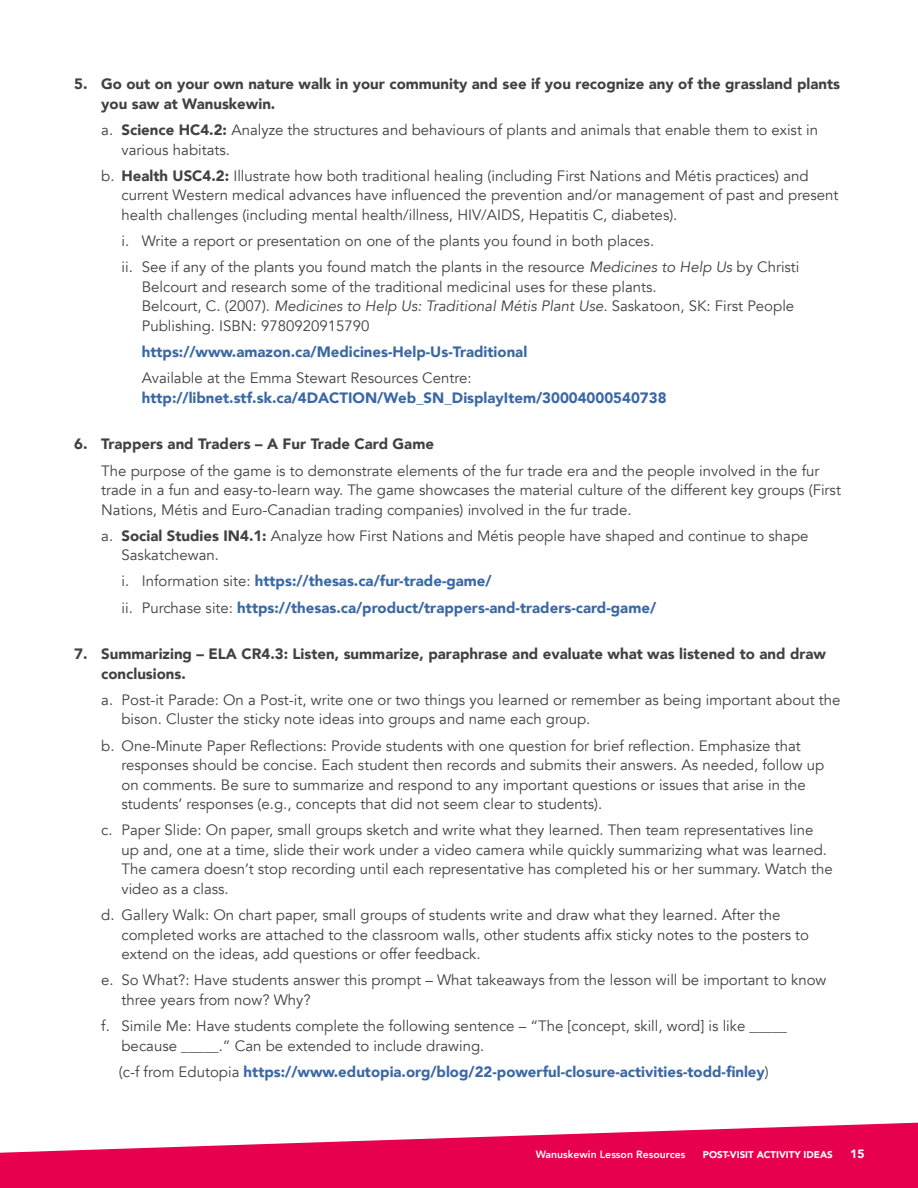
<style>
.page{position:relative;width:918px;height:1188px;background:#fff}
.page>*{position:absolute;margin:0;border:0;box-sizing:border-box;transform-origin:0 0}
.t1{font:15px/19.5px "Avenir";color:#414042}
.t2{font:900 15px/26.2px "Avenir";color:#3a68a5}
.t3{font:900 15px/19.5px "Avenir";color:#414042}
.t4{font:900 12px "Avenir";color:#fff}
.t5{font:800 10.5px "Avenir";color:#fff}
.t6{font:900 9.75px "Avenir";color:#fff}
.s1{font-weight:900}
.s2{font-style:italic}
.s3{font-weight:400;color:#414042}
</style>
<div class="page">
<svg style="left:0;top:1122px;width:918px;height:66px;fill:#e6004d"></svg>
<p class="t3" style="left:101px;top:74px;width:740px;text-indent:-27px">5. Go out on your own nature walk in your community and see if you recognize any of the grassland plants you saw at Wanuskewin.</p>
<p class="t1" style="left:122px;top:120px;width:698px;text-indent:-20px">a. <span class="s1">Science HC4.2:</span> Analyze the structures and behaviours of plants and animals that enable them to exist in various habitats.</p>
<p class="t1" style="left:122px;top:166px;width:719px;text-indent:-20px">b. <span class="s1">Health USC4.2:</span> Illustrate how both traditional healing (including First Nations and Métis practices) and current Western medical advances have influenced the prevention and/or management of past and present health challenges (including mental health/illness, HIV/AIDS, Hepatitis C, diabetes).</p>
<p class="t1" style="left:122px;top:228px;width:680px;line-height:26.2px">i. Write a report or presentation on one of the plants you found in both places.<br>ii. See if any of the plants you found match the plants in the resource <span class="s2">Medicines to Help Us</span> by Christi</p>
<p class="t1" style="left:142px;top:277px;width:654px">Belcourt and research some of the traditional medicinal uses for these plants.<br>Belcourt, C. (2007). <span class="s2">Medicines to Help Us: Traditional Métis Plant Use.</span> Saskatoon, SK: First People<br>Publishing. ISBN: 9780920915790</p>
<p class="t2" style="left:142px;top:338px;width:387px">https://www.amazon.ca/Medicines-Help-Us-Traditional</p>
<p class="t1" style="left:142px;top:369px;width:332px">Available at the Emma Stewart Resources Centre:</p>
<p class="t2" style="left:142px;top:384px;width:526px">http://libnet.stf.sk.ca/4DACTION/Web_SN_DisplayItem/30004000540738</p>
<p class="t3" style="left:74px;top:434px;width:361px">6. Trappers and Traders – A Fur Trade Card Game</p>
<p class="t1" style="left:101px;top:461px;width:741px">The purpose of the game is to demonstrate elements of the fur trade era and the people involved in the fur trade in a fun and easy-to-learn way. The game showcases the material culture of the different key groups (First<br>Nations, Métis and Euro-Canadian trading companies) involved in the fur trade.</p>
<p class="t1" style="left:122px;top:526px;width:689px;text-indent:-20px">a. <span class="s1">Social Studies IN4.1:</span> Analyze how First Nations and Métis people have shaped and continue to shape<br>Saskatchewan.</p>
<p class="t2" style="left:122px;top:568px;width:536px"><span class="s3">i. Information site:</span> https://thesas.ca/fur-trade-game/<br><span class="s3">ii. Purchase site:</span> https://thesas.ca/product/trappers-and-traders-card-game/</p>
<p class="t3" style="left:101px;top:644px;width:726px;text-indent:-27px">7. Summarizing – ELA CR4.3: Listen, summarize, paraphrase and evaluate what was listened to and draw conclusions.</p>
<p class="t1" style="left:122px;top:690px;width:721px;text-indent:-20px">a. Post-it Parade: On a Post-it, write one or two things you learned or remember as being important about the bison. Cluster the sticky note ideas into groups and name each group.</p>
<p class="t1" style="left:122px;top:736px;width:704px;text-indent:-20px">b. One-Minute Paper Reflections: Provide students with one question for brief reflection. Emphasize that responses should be concise. Each student then records and submits their answers. As needed, follow up on comments. Be sure to summarize and respond to any important questions or issues that arise in the students’ responses (e.g., concepts that did not seem clear to students).</p>
<p class="t1" style="left:122px;top:821px;width:713px;text-indent:-20px">c. Paper Slide: On paper, small groups sketch and write what they learned. Then team representatives line up and, one at a time, slide their work under a video camera while quickly summarizing what was learned.<br>The camera doesn’t stop recording until each representative has completed his or her summary. Watch the video as a class.</p>
<p class="t1" style="left:122px;top:906px;width:689px;text-indent:-20px">d. Gallery Walk: On chart paper, small groups of students write and draw what they learned. After the completed works are attached to the classroom walls, other students affix sticky notes to the posters to extend on the ideas, add questions or offer feedback.</p>
<p class="t1" style="left:122px;top:971px;width:706px;text-indent:-20px">e. So What?: Have students answer this prompt – What takeaways from the lesson will be important to know three years from now? Why?</p>
<p class="t1" style="left:122px;top:1017px;width:667px;text-indent:-20px">f. Simile Me: Have students complete the following sentence – “The [concept, skill, word] is like _____ because _____.” Can be extended to include drawing.</p>
<p class="t2" style="left:119px;top:1058px;width:651px"><span class="s3">(c-f from Edutopia</span> https://www.edutopia.org/blog/22-powerful-closure-activities-todd-finley<span class="s3">)</span></p>
<p class="t5" style="left:536px;top:1146px;width:151px">Wanuskewin Lesson Resources</p>
<p class="t6" style="left:703px;top:1146px;width:131px">POST-VISIT ACTIVITY IDEAS</p>
<p class="t4" style="left:850px;top:1143px;width:16px">15</p>
</div>
